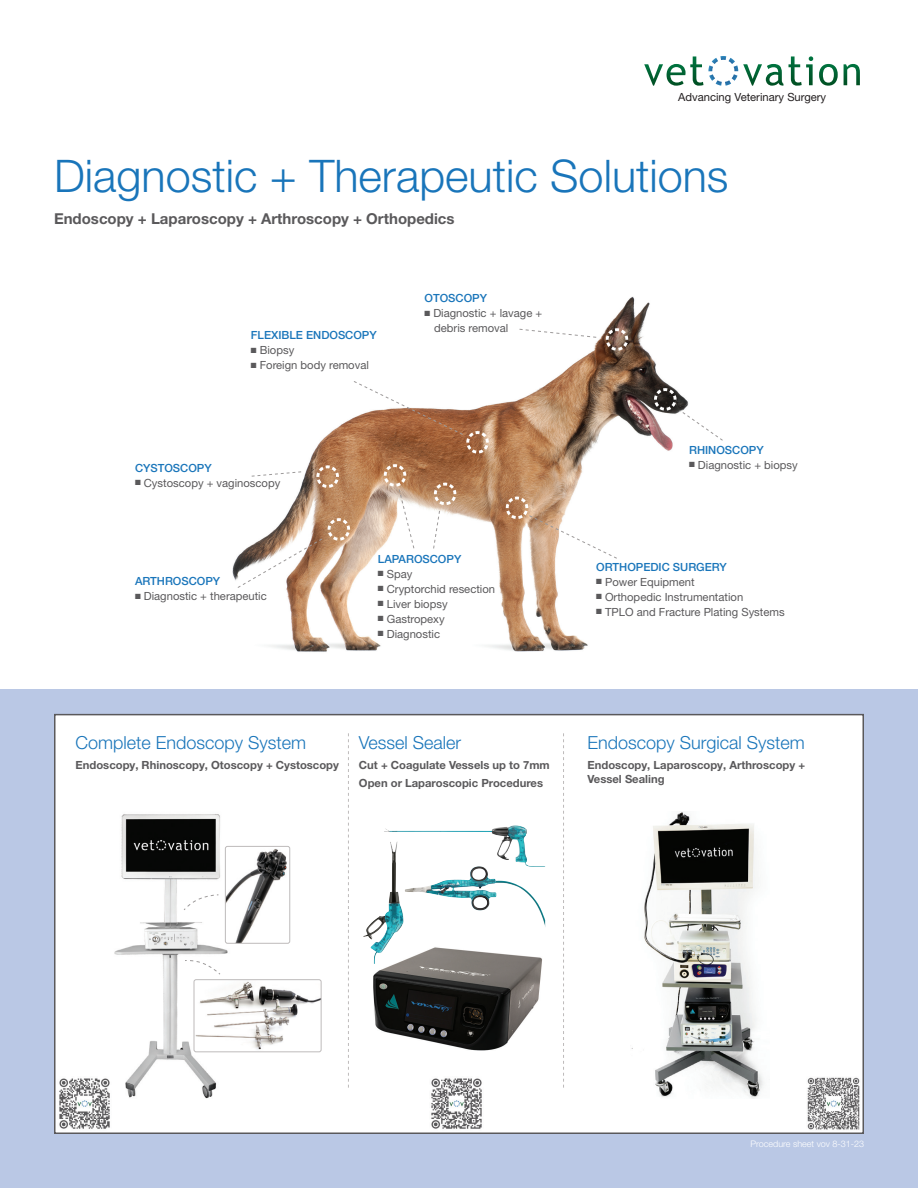
<style>
.page{position:relative;width:918px;height:1188px;background:#fff}
.page>*{position:absolute;margin:0;border:0;box-sizing:border-box;transform-origin:0 0}
.t1{font:300 45px "Helvetica Neue LT Pro";color:#1975ba}
.t2{font:300 18px "Helvetica Neue LT Pro";color:#1975ba}
.t3{font:700 15px "Helvetica Neue LT Pro";color:#5a595b}
.t4{font:11.25px/15px "Helvetica Neue LT Pro";color:#5a595b}
.t5{font:700 11.25px/13.5px "Helvetica Neue LT Pro";color:#5a595b}
.t6{font:500 11.25px "Helvetica Neue LT Pro";color:#1975ba}
.t7{font:11.25px "Helvetica Neue LT Pro";color:#231f20}
.t8{font:300 9px "Helvetica Neue LT Pro";color:#fff}
</style>
<div class="page">
<div style="left:0;top:689px;width:918px;height:499px;background:#bac8e5"></div>
<div style="left:54px;top:714px;width:810px;height:420px;background:#fff;border:2px solid #5a595b"></div>
<img style="left:114px;top:814px;width:119px;height:285px">
<svg style="left:348px;top:733px;width:1px;height:355px"></svg>
<img style="left:232px;top:296px;width:441px;height:356px">
<svg style="left:353px;top:380px;width:136px;height:73px"></svg>
<svg style="left:519px;top:328px;width:78px;height:10px"></svg>
<svg style="left:606px;top:328px;width:22px;height:23px"></svg>
<svg style="left:654px;top:388px;width:69px;height:53px"></svg>
<svg style="left:384px;top:464px;width:31px;height:85px"></svg>
<svg style="left:433px;top:483px;width:23px;height:66px"></svg>
<svg style="left:237px;top:518px;width:113px;height:71px"></svg>
<svg style="left:251px;top:471px;width:51px;height:6px"></svg>
<svg style="left:316px;top:465px;width:23px;height:23px"></svg>
<img style="left:405px;top:867px;width:91px;height:43px">
<img style="left:384px;top:826px;width:148px;height:41px">
<img style="left:370px;top:942px;width:172px;height:109px">
<svg style="left:506px;top:497px;width:112px;height:62px"></svg>
<svg style="left:563px;top:733px;width:1px;height:355px"></svg>
<img style="left:363px;top:842px;width:34px;height:98px">
<img style="left:631px;top:812px;width:133px;height:286px">
<img style="left:59px;top:1078px;width:51px;height:51px">
<img style="left:431px;top:1078px;width:51px;height:51px">
<img style="left:807px;top:1077px;width:53px;height:53px">
<img style="left:225px;top:846px;width:65px;height:96px">
<div style="left:225px;top:846px;width:65px;height:98px;border:1px solid #bebbbb;border-radius:2px"></div>
<img style="left:194px;top:981px;width:126px;height:71px">
<div style="left:194px;top:979px;width:128px;height:73px;border:1px solid #bebbbb;border-radius:2px"></div>
<svg style="left:183px;top:894px;width:36px;height:17px"></svg>
<svg style="left:184px;top:960px;width:37px;height:15px"></svg>
<svg style="left:819px;top:64px;width:19px;height:22px"></svg>
<svg style="left:844px;top:64px;width:16px;height:21px"></svg>
<svg style="left:644px;top:56px;width:169px;height:30px"></svg>
<p class="t7" style="left:678px;top:90px;width:150px">Advancing Veterinary Surgery</p>
<h1 class="t1" style="left:54px;top:149px;width:676px">Diagnostic + Therapeutic Solutions</h1>
<h3 class="t3" style="left:54px;top:209px;width:402px">Endoscopy + Laparoscopy + Arthroscopy + Orthopedics</h3>
<p class="t6" style="left:251px;top:329px;width:127px">FLEXIBLE ENDOSCOPY</p>
<p class="t4" style="left:251px;top:343px;width:45px">■ Biopsy</p>
<p class="t4" style="left:251px;top:358px;width:120px">■ Foreign body removal</p>
<p class="t6" style="left:135px;top:461px;width:78px">CYSTOSCOPY</p>
<p class="t4" style="left:135px;top:475px;width:147px">■ Cystoscopy + vaginoscopy</p>
<p class="t6" style="left:425px;top:291px;width:64px">OTOSCOPY</p>
<p class="t4" style="left:434px;top:305px;width:110px;text-indent:-10px">■ Diagnostic + lavage + debris removal</p>
<p class="t6" style="left:135px;top:574px;width:87px">ARTHROSCOPY</p>
<p class="t4" style="left:135px;top:588px;width:133px">■ Diagnostic + therapeutic</p>
<p class="t6" style="left:378px;top:552px;width:85px">LAPAROSCOPY</p>
<p class="t4" style="left:378px;top:566px;width:36px">■ Spay</p>
<p class="t4" style="left:378px;top:581px;width:119px">■ Cryptorchid resection</p>
<p class="t4" style="left:378px;top:596px;width:71px">■ Liver biopsy</p>
<p class="t4" style="left:378px;top:611px;width:68px">■ Gastropexy</p>
<p class="t4" style="left:378px;top:626px;width:64px">■ Diagnostic</p>
<p class="t6" style="left:689px;top:443px;width:76px">RHINOSCOPY</p>
<p class="t4" style="left:689px;top:457px;width:110px">■ Diagnostic + biopsy</p>
<p class="t6" style="left:596px;top:560px;width:132px">ORTHOPEDIC SURGERY</p>
<p class="t4" style="left:596px;top:574px;width:100px">■ Power Equipment</p>
<p class="t4" style="left:596px;top:589px;width:149px">■ Orthopedic Instrumentation</p>
<p class="t4" style="left:596px;top:604px;width:190px">■ TPLO and Fracture Plating Systems</p>
<h2 class="t2" style="left:76px;top:731px;width:232px">Complete Endoscopy System</h2>
<p class="t5" style="left:76px;top:758px;width:265px">Endoscopy, Rhinoscopy, Otoscopy + Cystoscopy</p>
<h2 class="t2" style="left:359px;top:731px;width:104px">Vessel Sealer</h2>
<p class="t5" style="left:359px;top:756px;width:192px;line-height:17.9px">Cut + Coagulate Vessels up to 7mm<br>Open or Laparoscopic Procedures</p>
<h2 class="t2" style="left:588px;top:731px;width:219px">Endoscopy Surgical System</h2>
<p class="t5" style="left:588px;top:758px;width:219px">Endoscopy, Laparoscopy, Arthroscopy +<br>Vessel Sealing</p>
<p class="t8" style="left:751px;top:1139px;width:115px">Procedure sheet vov 8-31-23</p>
</div>
